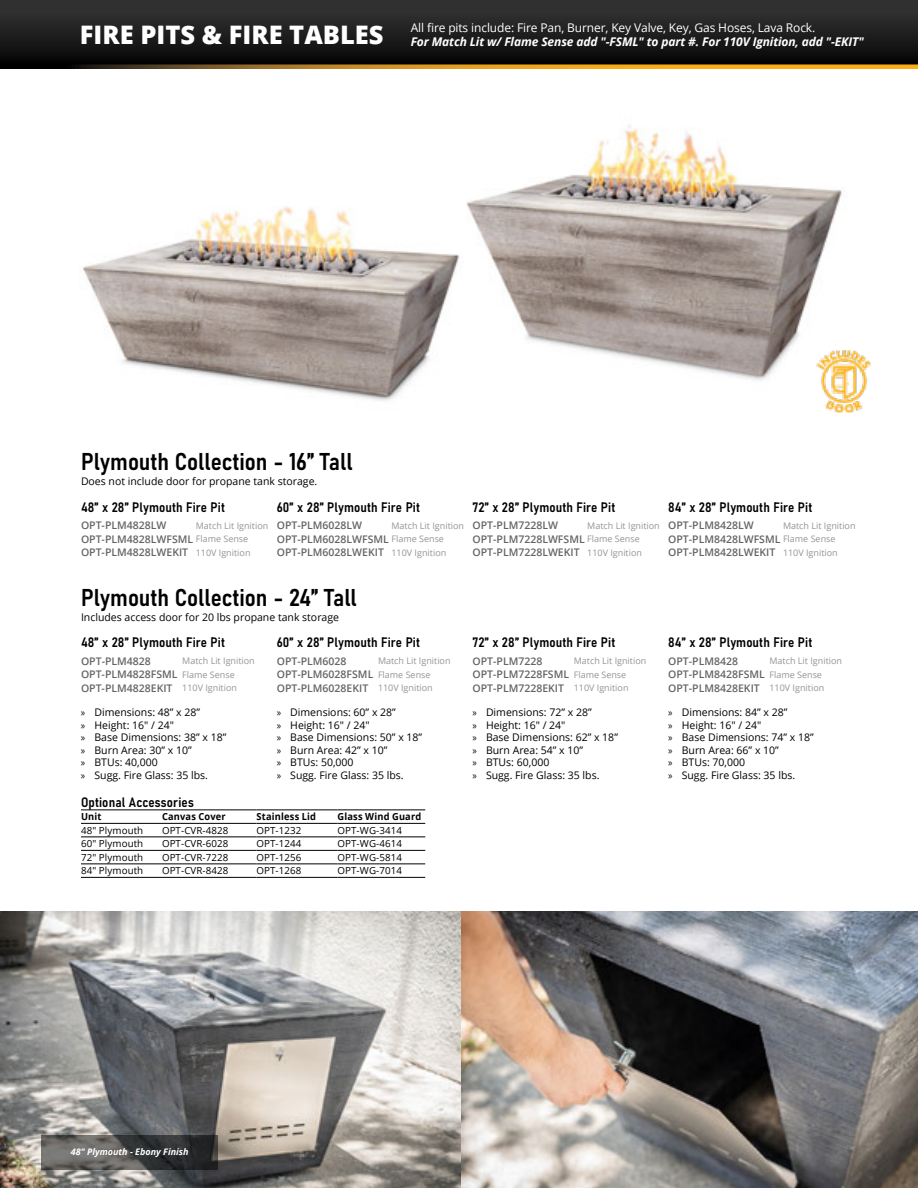
<style>
.page{position:relative;width:918px;height:1188px;background:#fff}
.page>*{position:absolute;margin:0;border:0;box-sizing:border-box;transform-origin:0 0}
.t1{font:24px "Bahnschrift";color:#000}
.t2{font:13.5px "Bahnschrift";letter-spacing:.01em;color:#000}
.t3{font:italic 700 12px/13.5px "Open Sans";letter-spacing:-.01em;color:#fff}
.t4{font:600 10.5px/13.5px "Open Sans";color:#636466}
.t5{font:10.5px/12.6px "Open Sans";color:#000}
.t6{font:9.75px "Open Sans";letter-spacing:.01em;color:#000}
.t7{font:700 9.75px "Open Sans";letter-spacing:.02em;color:#000;scale:.95 1}
.t8{font:9px "Open Sans";color:#939598}
.t9{font:italic 700 9px "Open Sans";color:#fff}
.s1{font-weight:800;font-style:normal;font-size:25.5px}
.s2{font-weight:400;font-style:normal}
.s3{font-weight:400;font-size:9px;color:#939598}
.s4{font-family:"Myriad Pro"}
</style>
<div class="page">
<div style="left:0;top:0;width:918px;height:69px;background:linear-gradient(to bottom,#383838,#010101)"></div>
<svg style="left:14px;top:64px;width:904px;height:5px;background:#a8761a"></svg>
<img style="left:466px;top:125px;width:376px;height:255px">
<img style="left:83px;top:206px;width:377px;height:195px">
<img style="left:0;top:911px;width:461px;height:277px">
<img style="left:461px;top:911px;width:457px;height:277px">
<hr style="left:81px;top:823px;width:81px;height:1px;background:#000">
<hr style="left:162px;top:823px;width:94px;height:1px;background:#000">
<hr style="left:256px;top:823px;width:82px;height:1px;background:#000">
<hr style="left:338px;top:823px;width:87px;height:1px;background:#000">
<hr style="left:81px;top:837px;width:81px;height:1px;background:#000">
<hr style="left:162px;top:837px;width:94px;height:1px;background:#000">
<hr style="left:256px;top:837px;width:82px;height:1px;background:#000">
<hr style="left:338px;top:837px;width:87px;height:1px;background:#000">
<hr style="left:81px;top:850px;width:81px;height:1px;background:#000">
<hr style="left:162px;top:850px;width:94px;height:1px;background:#000">
<hr style="left:256px;top:850px;width:82px;height:1px;background:#000">
<hr style="left:338px;top:850px;width:87px;height:1px;background:#000">
<hr style="left:81px;top:864px;width:81px;height:1px;background:#000">
<hr style="left:162px;top:864px;width:94px;height:1px;background:#000">
<hr style="left:256px;top:864px;width:82px;height:1px;background:#000">
<hr style="left:338px;top:864px;width:87px;height:1px;background:#000">
<hr style="left:81px;top:810px;width:81px;height:1px;background:#000">
<hr style="left:162px;top:810px;width:94px;height:1px;background:#000">
<hr style="left:256px;top:810px;width:82px;height:1px;background:#000">
<hr style="left:338px;top:810px;width:87px;height:1px;background:#000">
<hr style="left:81px;top:877px;width:81px;height:1px;background:#000">
<hr style="left:162px;top:877px;width:94px;height:1px;background:#000">
<hr style="left:256px;top:877px;width:82px;height:1px;background:#000">
<hr style="left:338px;top:877px;width:87px;height:1px;background:#000">
<img style="left:813px;top:350px;width:59px;height:63px">
<svg style="left:42px;top:1136px;width:176px;height:34px;background:#4c4b4b"></svg>
<p class="t3" style="left:411px;top:21px;width:455px;text-indent:-331px"><span class="s1">FIRE PITS &amp; FIRE TABLES</span> <span class="s2">All fire pits include: Fire Pan, Burner, Key Valve, Key, Gas Hoses, Lava Rock.<br></span>For Match Lit w/ Flame Sense add "-FSML" to part #. For 110V Ignition, add "-EKIT"</p>
<h1 class="t1" style="left:81px;top:443px;width:273px">Plymouth Collection - 16” Tall</h1>
<p class="t5" style="left:81px;top:474px;width:238px">Does not include door for propane tank storage.</p>
<p class="t2" style="left:81px;top:497px;width:146px">48” x 28” Plymouth Fire Pit</p>
<p class="t2" style="left:277px;top:497px;width:145px">60” x 28” Plymouth Fire Pit</p>
<p class="t2" style="left:472px;top:497px;width:144px">72” x 28” Plymouth Fire Pit</p>
<p class="t2" style="left:668px;top:497px;width:146px">84” x 28” Plymouth Fire Pit</p>
<p class="t4" style="left:81px;top:518px;width:87px">OPT-PLM4828LW</p>
<p class="t8" style="left:196px;top:519px;width:74px">Match Lit Ignition</p>
<p class="t4" style="left:81px;top:532px;width:171px">OPT-PLM4828LWFSML <span class="s3">Flame Sense<br></span>OPT-PLM4828LWEKIT <span class="s3">110V Ignition</span></p>
<p class="t4" style="left:277px;top:518px;width:87px">OPT-PLM6028LW</p>
<p class="t8" style="left:392px;top:519px;width:74px">Match Lit Ignition</p>
<p class="t4" style="left:277px;top:532px;width:171px">OPT-PLM6028LWFSML <span class="s3">Flame Sense<br></span>OPT-PLM6028LWEKIT <span class="s3">110V Ignition</span></p>
<p class="t4" style="left:472px;top:518px;width:87px">OPT-PLM7228LW</p>
<p class="t8" style="left:587px;top:519px;width:74px">Match Lit Ignition</p>
<p class="t4" style="left:472px;top:532px;width:171px">OPT-PLM7228LWFSML <span class="s3">Flame Sense<br></span>OPT-PLM7228LWEKIT <span class="s3">110V Ignition</span></p>
<p class="t4" style="left:668px;top:518px;width:87px">OPT-PLM8428LW</p>
<p class="t8" style="left:783px;top:519px;width:74px">Match Lit Ignition</p>
<p class="t4" style="left:668px;top:532px;width:171px">OPT-PLM8428LWFSML <span class="s3">Flame Sense<br></span>OPT-PLM8428LWEKIT <span class="s3">110V Ignition</span></p>
<h1 class="t1" style="left:81px;top:580px;width:277px">Plymouth Collection - 24” Tall</h1>
<p class="t5" style="left:81px;top:611px;width:260px">Includes access door for 20 lbs propane tank storage</p>
<p class="t2" style="left:81px;top:632px;width:146px">48” x 28” Plymouth Fire Pit</p>
<p class="t2" style="left:277px;top:632px;width:145px">60” x 28” Plymouth Fire Pit</p>
<p class="t2" style="left:472px;top:632px;width:144px">72” x 28” Plymouth Fire Pit</p>
<p class="t2" style="left:668px;top:632px;width:146px">84” x 28” Plymouth Fire Pit</p>
<p class="t4" style="left:81px;top:654px;width:71px">OPT-PLM4828</p>
<p class="t8" style="left:182px;top:655px;width:74px">Match Lit Ignition</p>
<p class="t4" style="left:81px;top:667px;width:158px">OPT-PLM4828FSML <span class="s3">Flame Sense<br></span>OPT-PLM4828EKIT <span class="s3">110V Ignition</span></p>
<p class="t4" style="left:277px;top:654px;width:71px">OPT-PLM6028</p>
<p class="t8" style="left:378px;top:655px;width:74px">Match Lit Ignition</p>
<p class="t4" style="left:277px;top:667px;width:158px">OPT-PLM6028FSML <span class="s3">Flame Sense<br></span>OPT-PLM6028EKIT <span class="s3">110V Ignition</span></p>
<p class="t4" style="left:472px;top:654px;width:71px">OPT-PLM7228</p>
<p class="t8" style="left:574px;top:655px;width:74px">Match Lit Ignition</p>
<p class="t4" style="left:472px;top:667px;width:158px">OPT-PLM7228FSML <span class="s3">Flame Sense<br></span>OPT-PLM7228EKIT <span class="s3">110V Ignition</span></p>
<p class="t4" style="left:668px;top:654px;width:71px">OPT-PLM8428</p>
<p class="t8" style="left:770px;top:655px;width:74px">Match Lit Ignition</p>
<p class="t4" style="left:668px;top:667px;width:158px">OPT-PLM8428FSML <span class="s3">Flame Sense<br></span>OPT-PLM8428EKIT <span class="s3">110V Ignition</span></p>
<p class="t5" style="left:81px;top:706px;width:147px"><span class="s4">»</span> Dimensions: 48” x 28”<br><span class="s4">»</span> Height: 16" / 24"<br><span class="s4">»</span> Base Dimensions: 38” x 18” <span class="s4">»</span> Burn Area: 30” x 10”<br><span class="s4">»</span> BTUs: 40,000<br><span class="s4">»</span> Sugg. Fire Glass: 35 lbs.</p>
<p class="t5" style="left:473px;top:706px;width:147px"><span class="s4">»</span> Dimensions: 72” x 28”<br><span class="s4">»</span> Height: 16" / 24"<br><span class="s4">»</span> Base Dimensions: 62” x 18” <span class="s4">»</span> Burn Area: 54” x 10”<br><span class="s4">»</span> BTUs: 60,000<br><span class="s4">»</span> Sugg. Fire Glass: 35 lbs.</p>
<p class="t5" style="left:277px;top:706px;width:147px"><span class="s4">»</span> Dimensions: 60” x 28”<br><span class="s4">»</span> Height: 16" / 24"<br><span class="s4">»</span> Base Dimensions: 50” x 18” <span class="s4">»</span> Burn Area: 42” x 10”<br><span class="s4">»</span> BTUs: 50,000<br><span class="s4">»</span> Sugg. Fire Glass: 35 lbs.</p>
<p class="t5" style="left:668px;top:706px;width:147px"><span class="s4">»</span> Dimensions: 84” x 28”<br><span class="s4">»</span> Height: 16" / 24"<br><span class="s4">»</span> Base Dimensions: 74” x 18” <span class="s4">»</span> Burn Area: 66” x 10”<br><span class="s4">»</span> BTUs: 70,000<br><span class="s4">»</span> Sugg. Fire Glass: 35 lbs.</p>
<p class="t2" style="left:81px;top:792px;width:114px">Optional Accessories</p>
<p class="t7" style="left:81px;top:810px;width:23px">Unit</p>
<p class="t7" style="left:162px;top:810px;width:69px">Canvas Cover</p>
<p class="t7" style="left:256px;top:810px;width:64px">Stainless Lid</p>
<p class="t7" style="left:337px;top:810px;width:90px">Glass Wind Guard</p>
<p class="t6" style="left:81px;top:824px;width:64px">48" Plymouth</p>
<p class="t6" style="left:162px;top:824px;width:68px">OPT-CVR-4828</p>
<p class="t6" style="left:257px;top:824px;width:46px">OPT-1232</p>
<p class="t6" style="left:338px;top:824px;width:66px">OPT-WG-3414</p>
<p class="t6" style="left:81px;top:837px;width:64px">60" Plymouth</p>
<p class="t6" style="left:162px;top:837px;width:68px">OPT-CVR-6028</p>
<p class="t6" style="left:257px;top:837px;width:46px">OPT-1244</p>
<p class="t6" style="left:338px;top:837px;width:66px">OPT-WG-4614</p>
<p class="t6" style="left:81px;top:851px;width:64px">72" Plymouth</p>
<p class="t6" style="left:162px;top:851px;width:68px">OPT-CVR-7228</p>
<p class="t6" style="left:257px;top:851px;width:46px">OPT-1256</p>
<p class="t6" style="left:338px;top:851px;width:66px">OPT-WG-5814</p>
<p class="t6" style="left:81px;top:864px;width:64px">84" Plymouth</p>
<p class="t6" style="left:162px;top:864px;width:68px">OPT-CVR-8428</p>
<p class="t6" style="left:257px;top:864px;width:46px">OPT-1268</p>
<p class="t6" style="left:338px;top:864px;width:66px">OPT-WG-7014</p>
<p class="t9" style="left:71px;top:1145px;width:119px">48" Plymouth - Ebony Finish</p>
</div>
